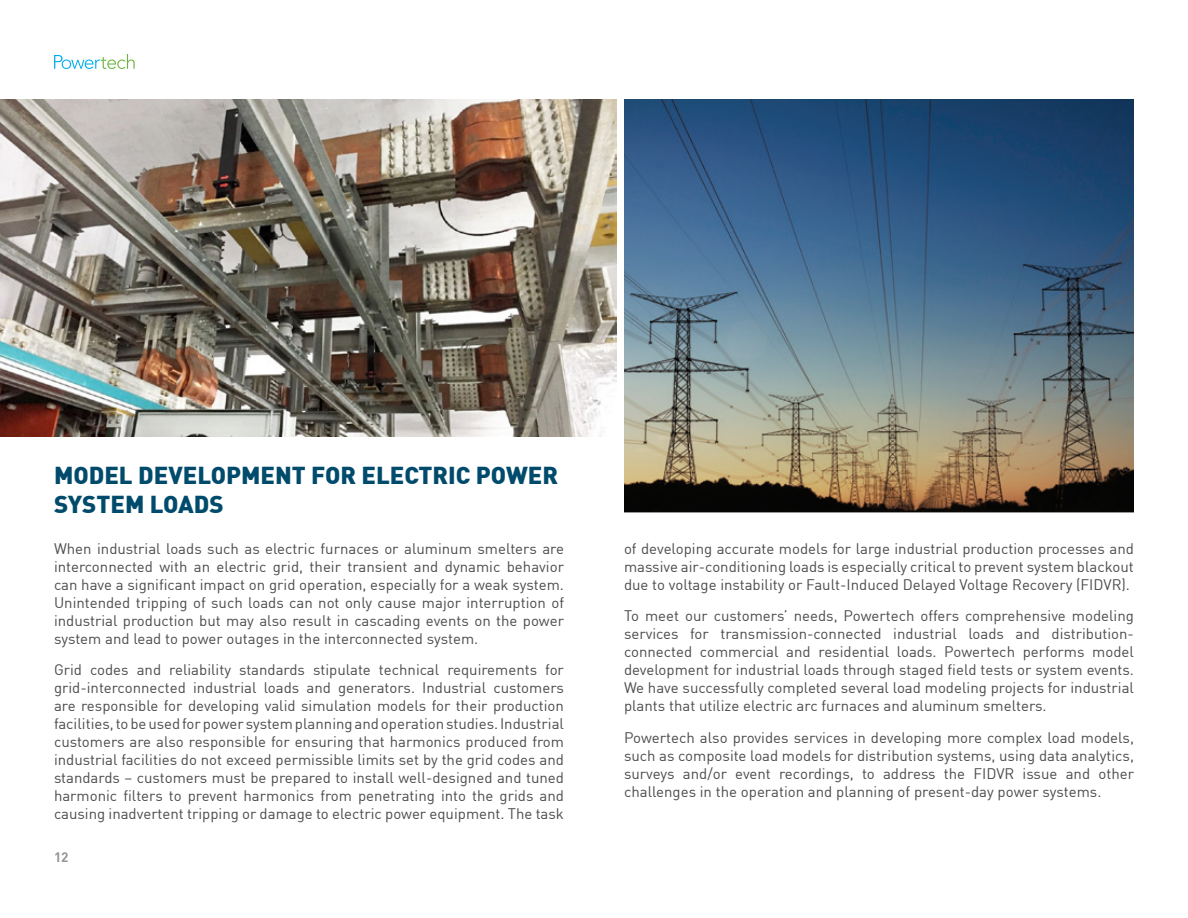
<style>
.page{position:relative;width:1188px;height:918px;background:#fff}
.page>*{position:absolute;margin:0;border:0;box-sizing:border-box;transform-origin:0 0}
.t1{font:900 24px/28.8px "DIN";color:#004b6c}
.t2{font:15px/18px "DIN";color:#4b4c4d;text-align:justify}
.t3{font:700 13.5px "DIN";color:#939598}
</style>
<div class="page">
<svg style="left:54px;top:54px;width:81px;height:15px"></svg>
<img style="left:624px;top:99px;width:510px;height:413px">
<img style="left:0;top:99px;width:616px;height:338px">
<p class="t1" style="left:54px;top:460px;width:505px">MODEL DEVELOPMENT FOR ELECTRIC POWER<br>SYSTEM LOADS</p>
<p class="t2" style="left:54px;top:539px;width:512px">When industrial loads such as electric furnaces or aluminum smelters are interconnected with an electric grid, their transient and dynamic behavior can have a significant impact on grid operation, especially for a weak system.<br>Unintended tripping of such loads can not only cause major interruption of industrial production but may also result in cascading events on the power system and lead to power outages in the interconnected system.</p>
<p class="t2" style="left:54px;top:660px;width:512px">Grid codes and reliability standards stipulate technical requirements for grid-interconnected industrial loads and generators. Industrial customers are responsible for developing valid simulation models for their production facilities, to be used for power system planning and operation studies. Industrial customers are also responsible for ensuring that harmonics produced from industrial facilities do not exceed permissible limits set by the grid codes and standards – customers must be prepared to install well-designed and tuned harmonic filters to prevent harmonics from penetrating into the grids and causing inadvertent tripping or damage to electric power equipment. The task</p>
<p class="t3" style="left:54px;top:849px;width:16px">12</p>
<p class="t2" style="left:624px;top:539px;width:512px">of developing accurate models for large industrial production processes and massive air-conditioning loads is especially critical to prevent system blackout due to voltage instability or Fault-Induced Delayed Voltage Recovery (FIDVR).</p>
<p class="t2" style="left:624px;top:606px;width:512px">To meet our customers’ needs, Powertech offers comprehensive modeling services for transmission-connected industrial loads and distribution&shy;connected commercial and residential loads. Powertech performs model development for industrial loads through staged field tests or system events.<br>We have successfully completed several load modeling projects for industrial plants that utilize electric arc furnaces and aluminum smelters.</p>
<p class="t2" style="left:624px;top:728px;width:512px">Powertech also provides services in developing more complex load models, such as composite load models for distribution systems, using data analytics, surveys and/or event recordings, to address the FIDVR issue and other challenges in the operation and planning of present-day power systems.</p>
</div>
